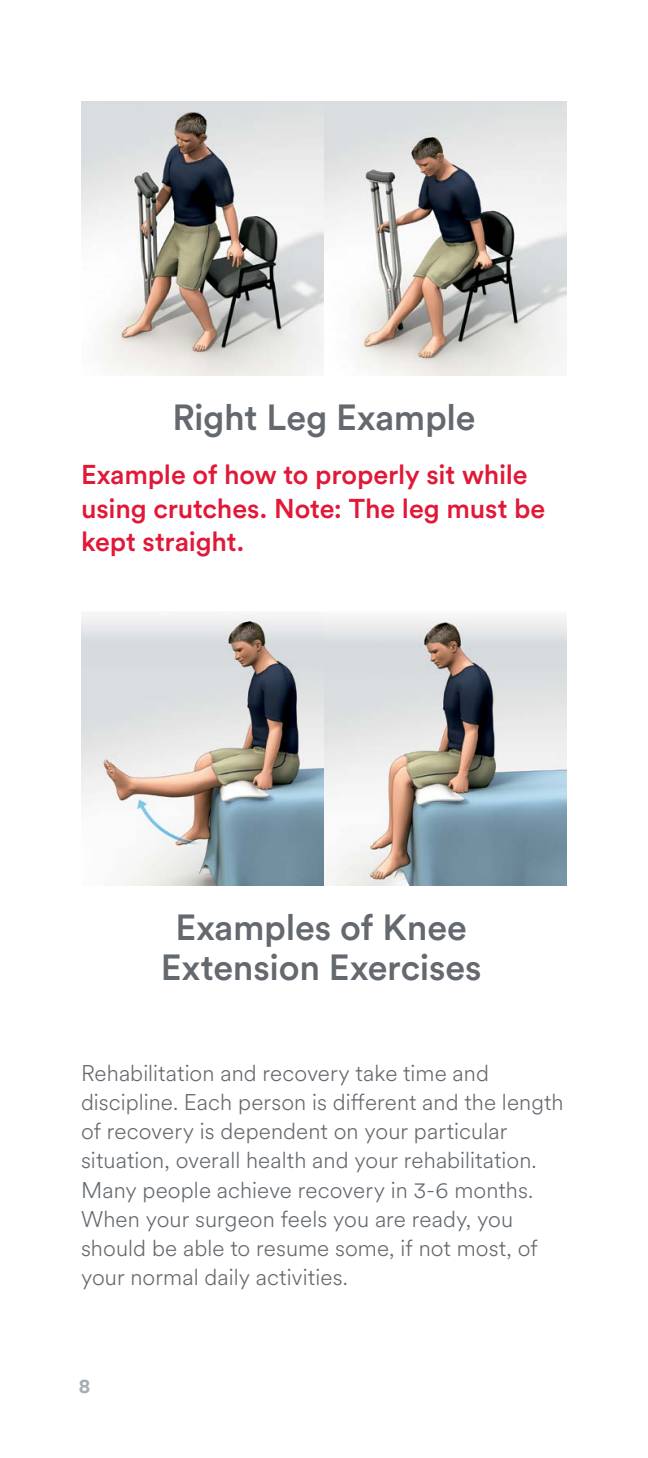
<style>
.page{position:relative;width:648px;height:1458px;background:#fff}
.page>*{position:absolute;margin:0;border:0;box-sizing:border-box;transform-origin:0 0}
.t1{font:500 36px/40.5px "J&J Circular";letter-spacing:-.005em;color:#64696f;text-align:center}
.t2{font:500 27px/33.8px "J&J Circular";letter-spacing:-.005em;color:#e11837}
.t3{font:300 22.5px/29.2px "J&J Circular";letter-spacing:.005em;color:#64696f}
.t4{font:700 20.25px "J&J Circular";color:#a6acb1}
</style>
<div class="page">
<img style="left:81px;top:101px;width:486px;height:275px">
<img style="left:81px;top:615px;width:486px;height:271px">
<h1 class="t1" style="left:172px;top:400px;width:305px">Right Leg Example</h1>
<p class="t2" style="left:81px;top:460px;width:466px">Example of how to properly sit while using crutches. Note: The leg must be kept straight.</p>
<h1 class="t1" style="left:161px;top:910px;width:322px">Examples of Knee<br>Extension Exercises</h1>
<p class="t3" style="left:81px;top:1059px;width:484px">Rehabilitation and recovery take time and discipline. Each person is different and the length of recovery is dependent on your particular situation, overall health and your rehabilitation.<br>Many people achieve recovery in 3-6 months.<br>When your surgeon feels you are ready, you should be able to resume some, if not most, of your normal daily activities.</p>
<p class="t4" style="left:79px;top:1378px;width:13px">8</p>
</div>
